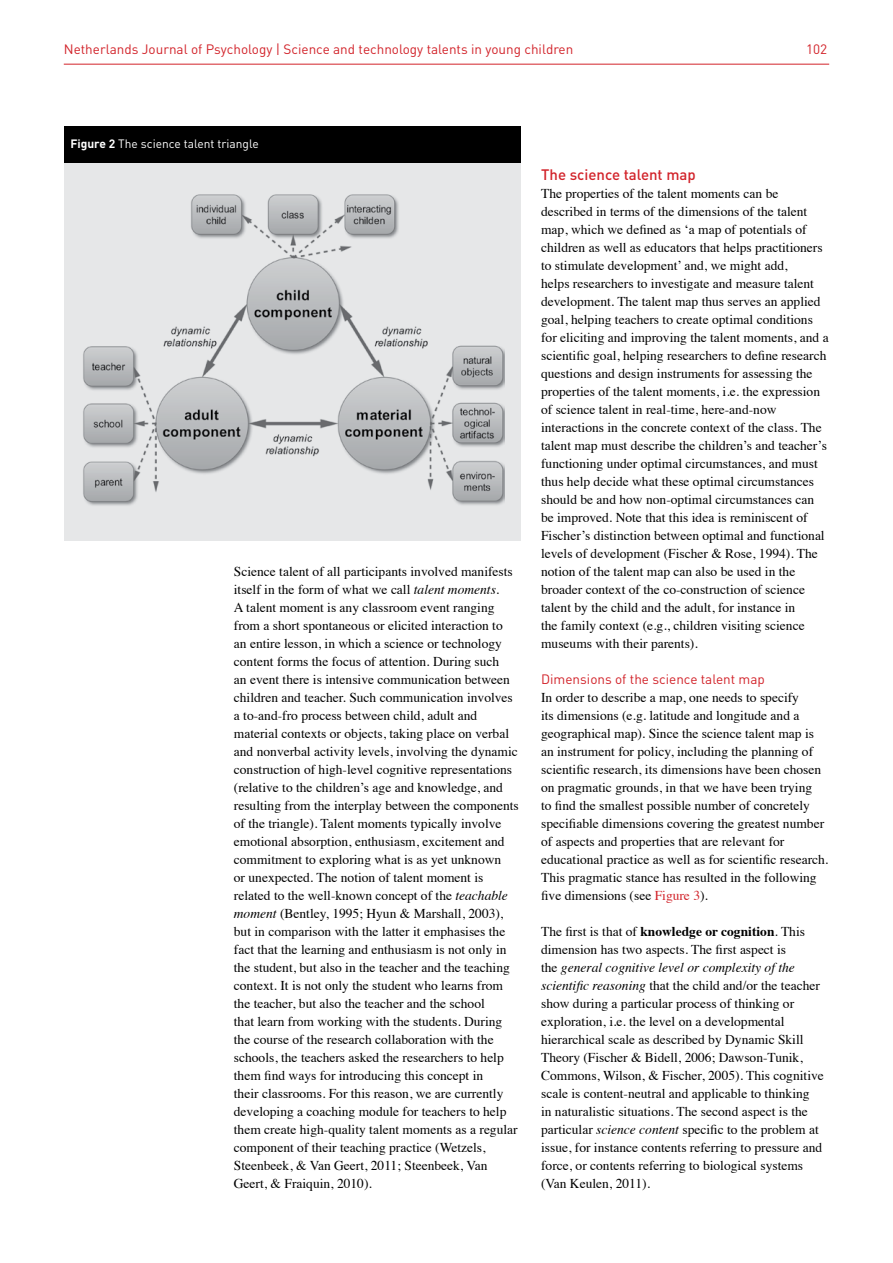
<style>
.page{position:relative;width:893px;height:1263px;background:#fff}
.page>*{position:absolute;margin:0;border:0;box-sizing:border-box;transform-origin:0 0}
.t1{font:500 15px "DIN";color:#d2232a}
.t2{font:13.5px/18px "Times";color:#000}
.t3{font:13.5px "DIN";color:#d2232a}
.t4{font:12px "DIN";color:#fff}
.s1{font-weight:700}
.s2{font-style:italic}
.s3{color:#d2232a}
</style>
<div class="page">
<hr style="left:64px;top:64px;width:765px;height:1px;background:#d2232a">
<div style="left:64px;top:153px;width:456px;height:387px;background:#e6e7e8"></div>
<div style="left:64px;top:126px;width:456px;height:36px;background:#000"></div>
<img style="left:83px;top:194px;width:422px;height:312px">
<p class="t3" style="left:64px;top:40px;width:511px">Netherlands Journal of Psychology | Science and technology talents in young children</p>
<p class="t3" style="left:806px;top:40px;width:23px">102</p>
<p class="t4" style="left:70px;top:136px;width:190px"><span class="s1">Figure 2</span> The science talent triangle</p>
<p class="t2" style="left:234px;top:561px;width:286px">Science talent of all participants involved manifests itself in the form of what we call <span class="s2">talent moments</span>.<br>A talent moment is any classroom event ranging from a short spontaneous or elicited interaction to<br>an entire lesson, in which a science or technology content forms the focus of attention. During such<br>an event there is intensive communication between children and teacher. Such communication involves a to-and-fro process between child, adult and material contexts or objects, taking place on verbal and nonverbal activity levels, involving the dynamic construction of high-level cognitive representations (relative to the children’s age and knowledge, and resulting from the interplay between the components of the triangle). Talent moments typically involve emotional absorption, enthusiasm, excitement and commitment to exploring what is as yet unknown<br>or unexpected. The notion of talent moment is related to the well-known concept of the <span class="s2">teachable moment</span> (Bentley, 1995; Hyun &amp; Marshall, 2003), but in comparison with the latter it emphasises the fact that the learning and enthusiasm is not only in the student, but also in the teacher and the teaching context. It is not only the student who learns from the teacher, but also the teacher and the school<br>that learn from working with the students. During the course of the research collaboration with the schools, the teachers asked the researchers to help them find ways for introducing this concept in<br>their classrooms. For this reason, we are currently developing a coaching module for teachers to help them create high-quality talent moments as a regular component of their teaching practice (Wetzels, Steenbeek, &amp; Van Geert, 2011; Steenbeek, Van Geert, &amp; Fraiquin, 2010).</p>
<p class="t1" style="left:541px;top:165px;width:156px">The science talent map</p>
<p class="t2" style="left:541px;top:183px;width:289px">The properties of the talent moments can be described in terms of the dimensions of the talent map, which we defined as ‘a map of potentials of children as well as educators that helps practitioners to stimulate development’ and, we might add,<br>helps researchers to investigate and measure talent development. The talent map thus serves an applied goal, helping teachers to create optimal conditions for eliciting and improving the talent moments, and a scientific goal, helping researchers to define research questions and design instruments for assessing the properties of the talent moments, i.e. the expression of science talent in real-time, here-and-now interactions in the concrete context of the class. The talent map must describe the children’s and teacher’s functioning under optimal circumstances, and must thus help decide what these optimal circumstances should be and how non-optimal circumstances can be improved. Note that this idea is reminiscent of Fischer’s distinction between optimal and functional levels of development (Fischer &amp; Rose, 1994). The notion of the talent map can also be used in the broader context of the co-construction of science talent by the child and the adult, for instance in<br>the family context (e.g., children visiting science museums with their parents).</p>
<p class="t3" style="left:541px;top:671px;width:225px">Dimensions of the science talent map</p>
<p class="t2" style="left:541px;top:687px;width:289px">In order to describe a map, one needs to specify<br>its dimensions (e.g. latitude and longitude and a geographical map). Since the science talent map is an instrument for policy, including the planning of scientific research, its dimensions have been chosen on pragmatic grounds, in that we have been trying<br>to find the smallest possible number of concretely specifiable dimensions covering the greatest number of aspects and properties that are relevant for educational practice as well as for scientific research.<br>This pragmatic stance has resulted in the following five dimensions (see <span class="s3">Figure 3</span>).</p>
<p class="t2" style="left:541px;top:921px;width:284px">The first is that of <span class="s1">knowledge or cognition</span>. This dimension has two aspects. The first aspect is<br>the <span class="s2">general cognitive level or complexity of the scientific reasoning</span> that the child and/or the teacher show during a particular process of thinking or exploration, i.e. the level on a developmental hierarchical scale as described by Dynamic Skill Theory (Fischer &amp; Bidell, 2006; Dawson-Tunik, Commons, Wilson, &amp; Fischer, 2005). This cognitive scale is content-neutral and applicable to thinking<br>in naturalistic situations. The second aspect is the particular <span class="s2">science content</span> specific to the problem at issue, for instance contents referring to pressure and force, or contents referring to biological systems (Van Keulen, 2011).</p>
</div>
